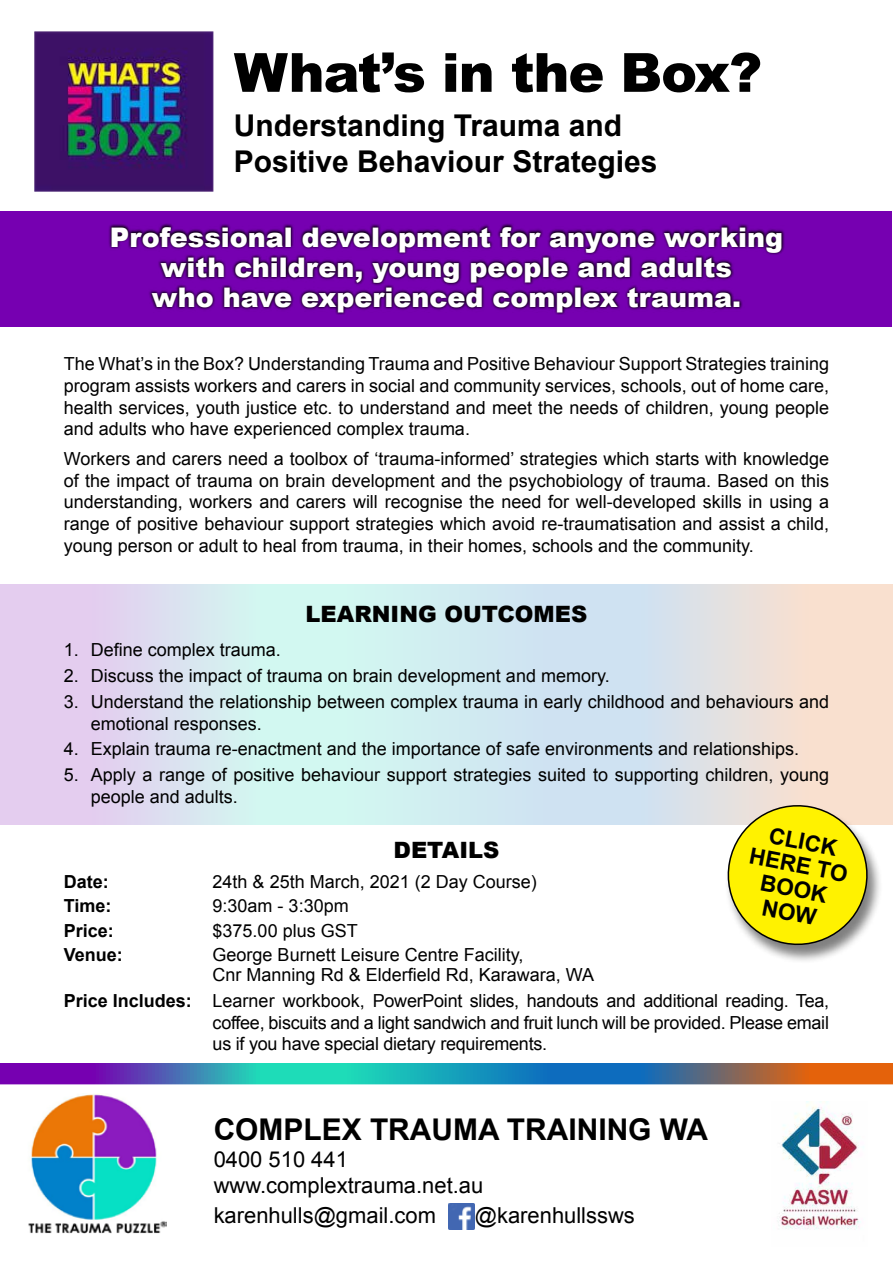
<style>
.page{position:relative;width:893px;height:1263px;background:#fff}
.page>*{position:absolute;margin:0;border:0;box-sizing:border-box;transform-origin:0 0}
.t1{font:900 54px "Arial";letter-spacing:-.02em;color:#000}
.t2{font:700 30px/36px "Arial";color:#000}
.t3{font:900 27px/30px "Arial";color:#fff;text-align:center}
.t4{font:900 22.5px "Arial";color:#000}
.t5{font:700 22.5px/24px "Arial";color:#000;text-align:center}
.t6{font:21.9px/26.4px "Arial";color:#000}
.t7{font:18px/21.6px "Arial";color:#000;text-align:justify}
.t8{font:700 18px "Arial";color:#000}
.s1{font-weight:700}
</style>
<div class="page">
<svg style="left:1px;top:585px;width:891px;height:240px"></svg>
<div style="left:1px;top:211px;width:891px;height:116px;background:#7600b1"></div>
<svg style="left:3px;top:1066px;width:887px;height:15px"></svg>
<img style="left:34px;top:32px;width:180px;height:159px">
<svg style="left:109px;top:223px;width:676px;height:92px"></svg>
<img style="left:779px;top:1101px;width:85px;height:129px">
<img style="left:448px;top:1203px;width:26px;height:26px">
<div style="left:724px;top:806px;width:159px;height:158px;background:#000;opacity:.5"></div>
<svg style="left:721px;top:798px;width:154px;height:152px"></svg>
<img style="left:28px;top:1093px;width:139px;height:140px">
<h1 class="t1" style="left:234px;top:33px;width:530px">What’s in the Box?</h1>
<h2 class="t2" style="left:234px;top:109px;width:425px">Understanding Trauma and<br>Positive Behaviour Strategies</h2>
<h3 class="t3" style="left:110px;top:221px;width:675px">Professional development for anyone working with children, young people and adults<br>who have experienced complex trauma.</h3>
<p class="t7" style="left:64px;top:353px;width:767px">The What’s in the Box? Understanding Trauma and Positive Behaviour Support Strategies training program assists workers and carers in social and community services, schools, out of home care, health services, youth justice etc. to understand and meet the needs of children, young people and adults who have experienced complex trauma.</p>
<p class="t7" style="left:64px;top:448px;width:767px">Workers and carers need a toolbox of ‘trauma-informed’ strategies which starts with knowledge of the impact of trauma on brain development and the psychobiology of trauma. Based on this understanding, workers and carers will recognise the need for well-developed skills in using a range of positive behaviour support strategies which avoid re-traumatisation and assist a child, young person or adult to heal from trauma, in their homes, schools and the community.</p>
<p class="t4" style="left:306px;top:598px;width:283px">LEARNING OUTCOMES</p>
<p class="t7" style="left:64px;top:639px;width:219px">1. Define complex trauma.</p>
<p class="t7" style="left:64px;top:665px;width:547px">2. Discuss the impact of trauma on brain development and memory.</p>
<p class="t7" style="left:91px;top:691px;width:740px;text-indent:-27px">3. Understand the relationship between complex trauma in early childhood and behaviours and emotional responses.</p>
<p class="t7" style="left:64px;top:738px;width:737px">4. Explain trauma re-enactment and the importance of safe environments and relationships.</p>
<p class="t7" style="left:91px;top:764px;width:740px;text-indent:-27px">5. Apply a range of positive behaviour support strategies suited to supporting children, young people and adults.</p>
<p class="t5" style="left:756px;top:821px;width:101px;rotate:11deg">CLICK<br>HERE TO<br>BOOK<br>NOW</p>
<p class="t4" style="left:393px;top:834px;width:107px">DETAILS</p>
<p class="t8" style="left:64px;top:869px;width:46px">Date:</p>
<p class="t7" style="left:213px;top:870px;width:326px">24th &amp; 25th March, 2021 (2 Day Course)</p>
<p class="t8" style="left:64px;top:894px;width:49px">Time:</p>
<p class="t7" style="left:213px;top:895px;width:138px">9:30am - 3:30pm</p>
<p class="t8" style="left:64px;top:918px;width:52px">Price:</p>
<p class="t7" style="left:213px;top:919px;width:147px">$375.00 plus GST</p>
<p class="t8" style="left:64px;top:943px;width:61px">Venue:</p>
<p class="t7" style="left:213px;top:945px;width:383px;line-height:20.2px">George Burnett Leisure Centre Facility,<br>Cnr Manning Rd &amp; Elderfield Rd, Karawara, WA</p>
<p class="t7" style="left:213px;top:990px;width:618px;text-indent:-149px"><span class="s1">Price Includes:</span> Learner workbook, PowerPoint slides, handouts and additional reading. Tea, coffee, biscuits and a light sandwich and fruit lunch will be provided. Please email us if you have special dietary requirements.</p>
<h2 class="t2" style="left:214px;top:1113px;width:496px">COMPLEX TRAUMA TRAINING WA</h2>
<p class="t6" style="left:214px;top:1146px;width:271px">0400 510 441 www.complextrauma.net.au</p>
<p class="t6" style="left:214px;top:1202px;width:224px">karenhulls@gmail.com</p>
<p class="t6" style="left:475px;top:1202px;width:162px">@karenhullssws</p>
</div>
